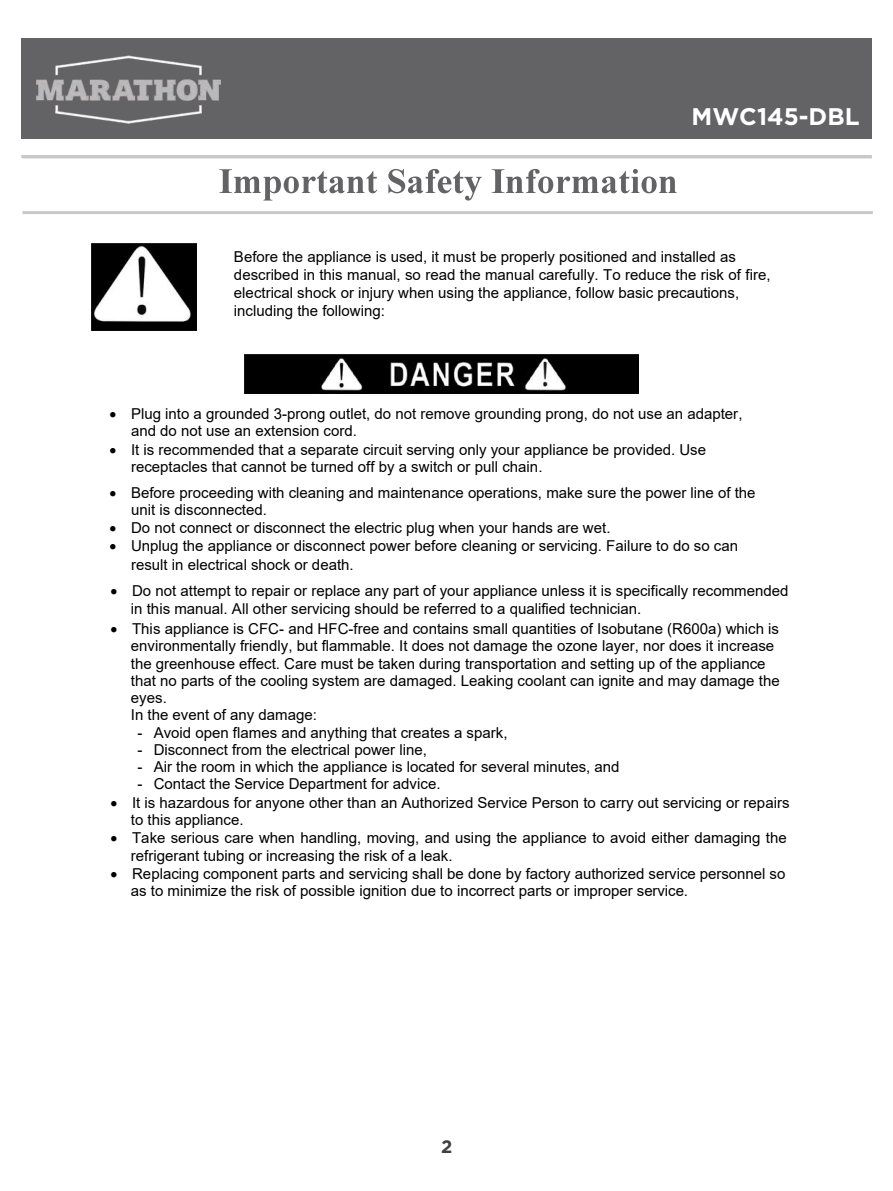
<style>
.page{position:relative;width:893px;height:1191px;background:#fff}
.page>*{position:absolute;margin:0;border:0;box-sizing:border-box;transform-origin:0 0}
.t1{font:700 24px "Gotham";color:#fff}
.t2{font:700 18px "Gotham";color:#404040}
.t3{font:15px/17.2px "Arial";color:#000}
</style>
<div class="page">
<div style="left:21px;top:38px;width:851px;height:101px;background:#636366"></div>
<img style="left:36px;top:55px;width:185px;height:69px">
<hr style="left:21px;top:155px;width:851px;height:3px;background:#c7c8ca">
<svg style="left:219px;top:169px;width:158px;height:31px"></svg>
<svg style="left:388px;top:169px;width:94px;height:31px"></svg>
<svg style="left:492px;top:169px;width:185px;height:24px"></svg>
<hr style="left:22px;top:211px;width:851px;height:3px;background:#c7c8ca">
<img style="left:91px;top:243px;width:105px;height:88px">
<img style="left:244px;top:354px;width:394px;height:40px">
<h1 class="t1" style="left:692px;top:103px;width:169px">MWC145-DBL</h1>
<p class="t3" style="left:234px;top:247px;width:538px;line-height:18.1px">Before the appliance is used, it must be properly positioned and installed as described in this manual, so read the manual carefully. To reduce the risk of fire, electrical shock or injury when using the appliance, follow basic precautions, including the following:</p>
<p class="t3" style="left:131px;top:405px;width:613px;text-indent:-22px">• Plug into a grounded 3-prong outlet, do not remove grounding prong, do not use an adapter, and do not use an extension cord.</p>
<p class="t3" style="left:131px;top:441px;width:577px;text-indent:-22px">• It is recommended that a separate circuit serving only your appliance be provided. Use receptacles that cannot be turned off by a switch or pull chain.</p>
<p class="t3" style="left:131px;top:484px;width:626px;text-indent:-22px">• Before proceeding with cleaning and maintenance operations, make sure the power line of the unit is disconnected.</p>
<p class="t3" style="left:109px;top:519px;width:503px">• Do not connect or disconnect the electric plug when your hands are wet.</p>
<p class="t3" style="left:131px;top:537px;width:609px;line-height:18.8px;text-indent:-22px">• Unplug the appliance or disconnect power before cleaning or servicing. Failure to do so can result in electrical shock or death.</p>
<p class="t3" style="left:131px;top:581px;width:659px;line-height:18.6px;text-indent:-20px">• Do not attempt to repair or replace any part of your appliance unless it is specifically recommended in this manual. All other servicing should be referred to a qualified technician.</p>
<p class="t3" style="left:131px;top:620px;width:650px;text-indent:-20px">• This appliance is CFC- and HFC-free and contains small quantities of Isobutane (R600a) which is environmentally friendly, but flammable. It does not damage the ozone layer, nor does it increase the greenhouse effect. Care must be taken during transportation and setting up of the appliance that no parts of the cooling system are damaged. Leaking coolant can ignite and may damage the eyes.<br>In the event of any damage:</p>
<p class="t3" style="left:138px;top:724px;width:371px">- Avoid open flames and anything that creates a spark,</p>
<p class="t3" style="left:138px;top:741px;width:291px">- Disconnect from the electrical power line,</p>
<p class="t3" style="left:138px;top:758px;width:484px">- Air the room in which the appliance is located for several minutes, and</p>
<p class="t3" style="left:138px;top:775px;width:304px">- Contact the Service Department for advice.</p>
<p class="t3" style="left:131px;top:794px;width:660px;text-indent:-20px">• It is hazardous for anyone other than an Authorized Service Person to carry out servicing or repairs to this appliance.</p>
<p class="t3" style="left:131px;top:829px;width:657px;text-indent:-20px">• Take serious care when handling, moving, and using the appliance to avoid either damaging the refrigerant tubing or increasing the risk of a leak.</p>
<p class="t3" style="left:131px;top:865px;width:656px;text-indent:-20px">• Replacing component parts and servicing shall be done by factory authorized service personnel so as to minimize the risk of possible ignition due to incorrect parts or improper service.</p>
<p class="t2" style="left:441px;top:1136px;width:13px">2</p>
</div>
